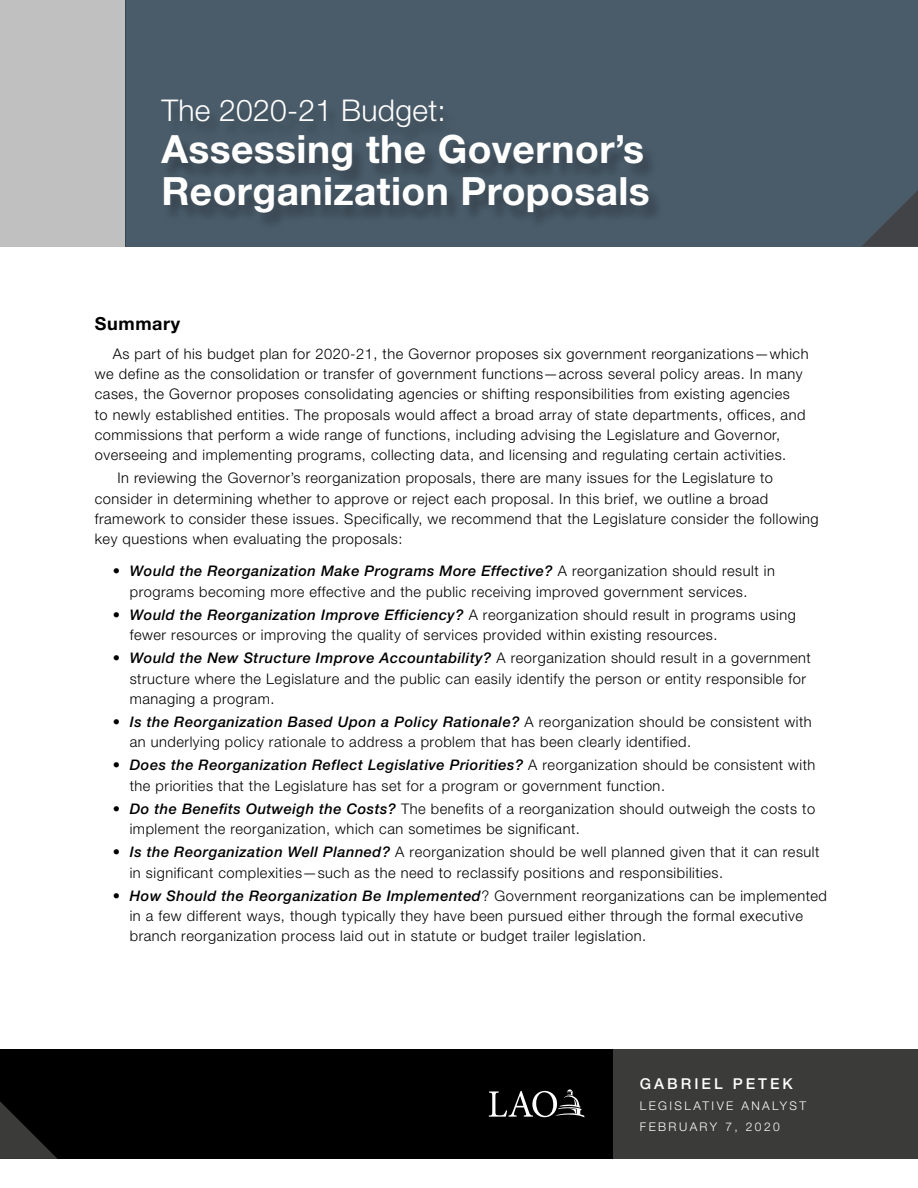
<style>
.page{position:relative;width:918px;height:1188px;background:#fff}
.page>*{position:absolute;margin:0;border:0;box-sizing:border-box;transform-origin:0 0}
.t1{font:700 39px/42px "Helvetica Neue LT";letter-spacing:.01em;color:#fff}
.t2{font:300 30px "Helvetica Neue LT";letter-spacing:.01em;color:#fff}
.t3{font:700 18px "Helvetica Neue LT";letter-spacing:.035em;color:#000}
.t4{font:500 15px "Helvetica Neue LT";letter-spacing:.2em;color:#fff}
.t5{font:300 14.7px/20.2px "Helvetica Neue LT";letter-spacing:.035em;color:#000}
.t6{font:300 12px/21px "Helvetica Neue LT";letter-spacing:.2em;color:#fff}
.s1{font-weight:500}
.s2{font-weight:500;font-style:italic}
</style>
<div class="page">
<div style="left:125px;top:0;width:793px;height:247px;background:#4a5c6a"></div>
<div style="left:0;top:0;width:125px;height:247px;background:#c0c0c0"></div>
<div style="left:613px;top:1049px;width:305px;height:110px;background:#3b3b39"></div>
<div style="left:0;top:1049px;width:613px;height:110px;background:#000"></div>
<svg style="left:489px;top:1089px;width:96px;height:28px"></svg>
<svg style="left:0;top:1101px;width:57px;height:58px"></svg>
<svg style="left:862px;top:190px;width:56px;height:57px"></svg>
<div style="left:161px;top:102px;width:503px;height:129px;background:#000;opacity:.3"></div>
<h2 class="t2" style="left:161px;top:92px;width:286px">The 2020-21 Budget:</h2>
<h1 class="t1" style="left:161px;top:127px;width:490px">Assessing the Governor’s<br>Reorganization Proposals</h1>
<p class="t3" style="left:95px;top:312px;width:87px">Summary</p>
<p class="t5" style="left:95px;top:343px;width:715px;text-indent:18px">As part of his budget plan for 2020-21, the Governor proposes six government reorganizations—which we define as the consolidation or transfer of government functions—across several policy areas. In many cases, the Governor proposes consolidating agencies or shifting responsibilities from existing agencies<br>to newly established entities. The proposals would affect a broad array of state departments, offices, and commissions that perform a wide range of functions, including advising the Legislature and Governor, overseeing and implementing programs, collecting data, and licensing and regulating certain activities.</p>
<p class="t5" style="left:95px;top:468px;width:725px;text-indent:23px">In reviewing the Governor’s reorganization proposals, there are many issues for the Legislature to consider in determining whether to approve or reject each proposal. In this brief, we outline a broad framework to consider these issues. Specifically, we recommend that the Legislature consider the following key questions when evaluating the proposals:</p>
<p class="t5" style="left:130px;top:561px;width:647px;text-indent:-17px"><span class="s1">•</span> <span class="s2">Would the Reorganization Make Programs More Effective?</span> A reorganization should result in programs becoming more effective and the public receiving improved government services.</p>
<p class="t5" style="left:130px;top:604px;width:668px;text-indent:-17px"><span class="s1">•</span> <span class="s2">Would the Reorganization Improve Efficiency?</span> A reorganization should result in programs using fewer resources or improving the quality of services provided within existing resources.</p>
<p class="t5" style="left:130px;top:648px;width:683px;text-indent:-17px"><span class="s1">•</span> <span class="s2">Would the New Structure Improve Accountability?</span> A reorganization should result in a government structure where the Legislature and the public can easily identify the person or entity responsible for managing a program.</p>
<p class="t5" style="left:130px;top:711px;width:684px;text-indent:-17px"><span class="s1">•</span> <span class="s2">Is the Reorganization Based Upon a Policy Rationale?</span> A reorganization should be consistent with an underlying policy rationale to address a problem that has been clearly identified.</p>
<p class="t5" style="left:130px;top:755px;width:687px;text-indent:-17px"><span class="s1">•</span> <span class="s2">Does the Reorganization Reflect Legislative Priorities?</span> A reorganization should be consistent with the priorities that the Legislature has set for a program or government function.</p>
<p class="t5" style="left:130px;top:798px;width:687px;text-indent:-17px"><span class="s1">•</span> <span class="s2">Do the Benefits Outweigh the Costs?</span> The benefits of a reorganization should outweigh the costs to implement the reorganization, which can sometimes be significant.</p>
<p class="t5" style="left:130px;top:842px;width:691px;text-indent:-17px"><span class="s1">•</span> <span class="s2">Is the Reorganization Well Planned?</span> A reorganization should be well planned given that it can result in significant complexities—such as the need to reclassify positions and responsibilities.</p>
<p class="t5" style="left:130px;top:885px;width:699px;text-indent:-17px"><span class="s1">•</span> <span class="s2">How Should the Reorganization Be Implemented</span>? Government reorganizations can be implemented in a few different ways, though typically they have been pursued either through the formal executive branch reorganization process laid out in statute or budget trailer legislation.</p>
<p class="t4" style="left:640px;top:1075px;width:154px">GABRIEL PETEK</p>
<p class="t6" style="left:640px;top:1095px;width:168px">LEGISLATIVE ANALYST<br>FEBRUARY 7, 2020</p>
</div>
